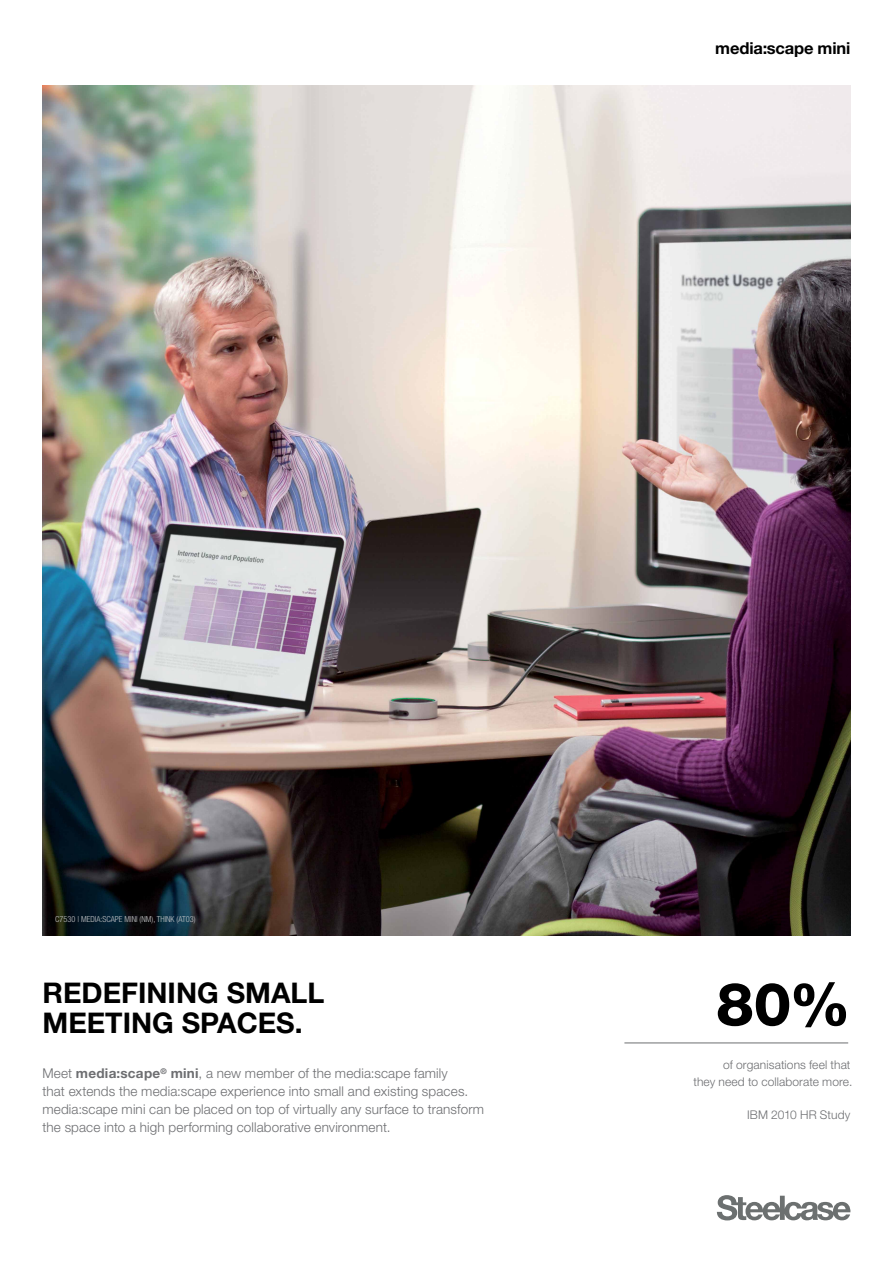
<style>
.page{position:relative;width:893px;height:1263px;background:#fff}
.page>*{position:absolute;margin:0;border:0;box-sizing:border-box;transform-origin:0 0}
.t1{font:800 60px "Helvetica Neue LT Pro";color:#000}
.t2{font:700 28.5px/30px "Helvetica Neue LT Pro";color:#000}
.t3{font:700 16.5px "Helvetica Neue LT Pro";letter-spacing:-.01em;color:#000}
.t4{font:300 13.5px/18px "Helvetica Neue LT Pro";letter-spacing:.01em;color:#6d6e71}
.t5{font:300 12px/16.5px "Helvetica Neue LT Pro";letter-spacing:.01em;color:#6d6e71;text-align:right}
.t6{font:300 condensed 8.25px "Helvetica Neue LT Pro";color:#c7c8ca}
.s1{font-weight:700}
</style>
<div class="page">
<img style="left:43px;top:85px;width:807px;height:850px">
<svg style="left:717px;top:1195px;width:134px;height:25px"></svg>
<hr style="left:624px;top:1042px;width:224px;height:1px;background:#6d6e71">
<p class="t6" style="left:55px;top:914px;width:142px">C7530 | MEDIA:SCAPE MINI (NM), THINK (AT03)</p>
<p class="t3" style="left:715px;top:38px;width:137px">media:scape mini</p>
<h1 class="t1" style="left:716px;top:969px;width:136px">80%</h1>
<h2 class="t2" style="left:43px;top:977px;width:283px">REDEFINING SMALL<br>MEETING SPACES.</h2>
<p class="t4" style="left:43px;top:1064px;width:443px">Meet <span class="s1">media:scape</span><sup>®</sup> <span class="s1">mini</span>, a new member of the media:scape family<br>that extends the media:scape experience into small and existing spaces. media:scape mini can be placed on top of virtually any surface to transform the space into a high performing collaborative environment.</p>
<p class="t5" style="left:693px;top:1057px;width:160px">of organisations feel that<br>they need to collaborate more.</p>
<p class="t5" style="left:747px;top:1106px;width:105px">IBM 2010 HR Study</p>
</div>
